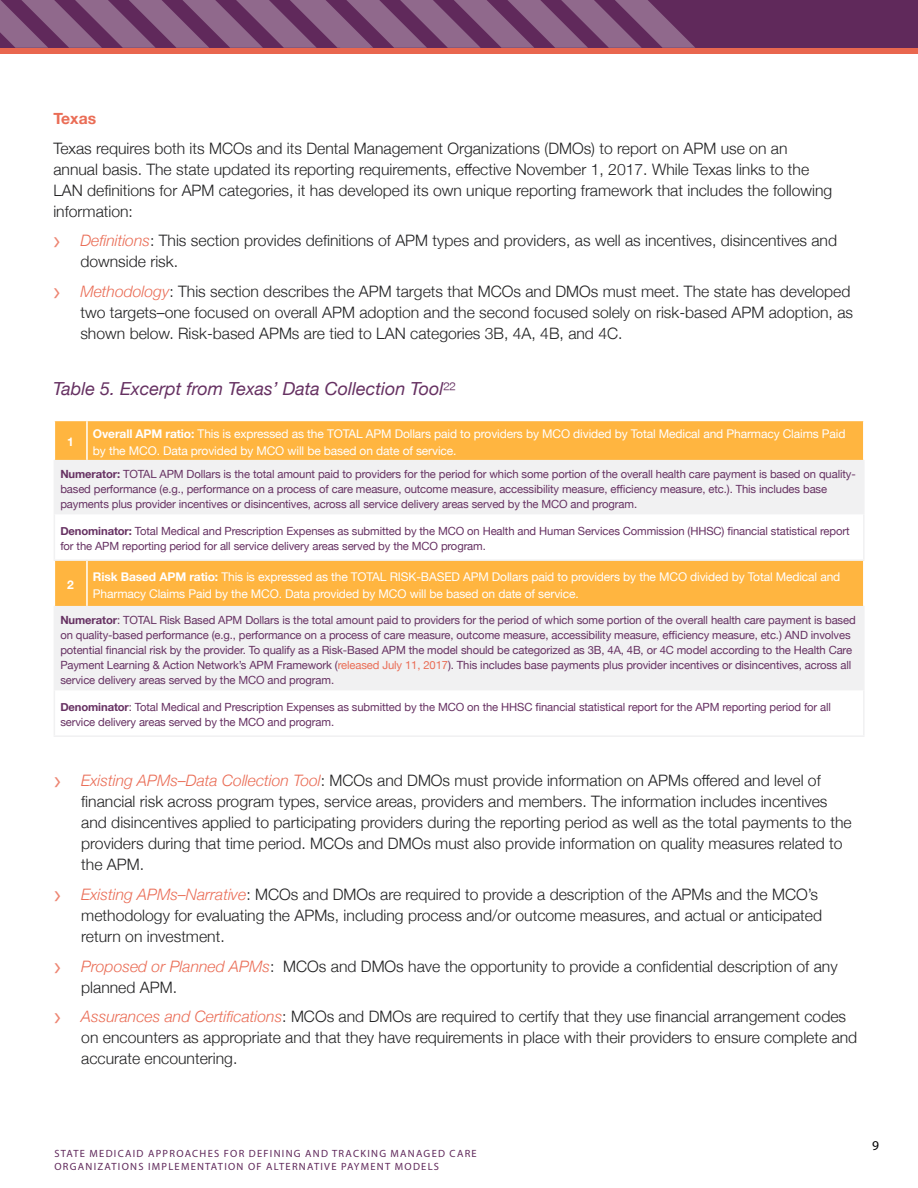
<style>
.page{position:relative;width:918px;height:1188px;background:#fff}
.page>*{position:absolute;margin:0;border:0;box-sizing:border-box;transform-origin:0 0}
.t1{font:italic 18px "Helvetica Neue";color:#663162}
.t2{font:300 15.75px/21px "Helvetica Neue";color:#222223}
.t3{font:700 15.75px "Helvetica Neue";color:#ea6d56}
.t4{font:13.5px "Myriad Pro";color:#000}
.t5{font:12px/16.5px "Helvetica Neue";letter-spacing:-.01em;color:#fff}
.t6{font:700 12px "Helvetica Neue";color:#fff}
.t7{font:11.25px/15px "Helvetica Neue";letter-spacing:-.01em;color:#663162}
.t8{font:10.5px/12.6px "Myriad Pro";letter-spacing:.12em;color:#60295b}
.s1{font-family:"Myriad Pro";font-weight:400;font-size:27px;color:#ed8572}
.s2{font-style:italic;color:#ea6d56}
.s3{font-weight:300;font-style:normal}
.s4{font-weight:700}
.s5{color:#ea6d56}
</style>
<div class="page">
<div style="left:0;top:0;width:918px;height:49px;background:#60295b"></div>
<div style="left:0;top:48px;width:918px;height:5px;background:#e9674f"></div>
<svg style="left:0;top:0;width:695px;height:48px"></svg>
<div style="left:55px;top:421px;width:808px;height:39px;background:#ffb540"></div>
<div style="left:55px;top:461px;width:808px;height:52px;background:#f1f1f2"></div>
<div style="left:55px;top:607px;width:808px;height:82px;background:#f1f1f2"></div>
<div style="left:55px;top:561px;width:808px;height:45px;background:#ffb540"></div>
<hr style="left:86px;top:421px;width:2px;height:39px;background:#fff">
<hr style="left:54px;top:461px;width:1px;height:52px;background:#f1f1f2">
<hr style="left:54px;top:607px;width:1px;height:82px;background:#f1f1f2">
<hr style="left:54px;top:460px;width:33px;height:1px;background:#f1f1f2">
<hr style="left:87px;top:460px;width:778px;height:1px;background:#f1f1f2">
<hr style="left:863px;top:461px;width:2px;height:52px;background:#f1f1f2">
<hr style="left:863px;top:607px;width:2px;height:82px;background:#f1f1f2">
<hr style="left:86px;top:561px;width:2px;height:45px;background:#fff">
<hr style="left:54px;top:606px;width:33px;height:1px;background:#f1f1f2">
<hr style="left:87px;top:606px;width:778px;height:1px;background:#f1f1f2">
<hr style="left:54px;top:514px;width:1px;height:45px;background:#f1f1f2">
<hr style="left:54px;top:513px;width:33px;height:1px;background:#f1f1f2">
<hr style="left:87px;top:513px;width:778px;height:1px;background:#f1f1f2">
<hr style="left:863px;top:514px;width:2px;height:45px;background:#f1f1f2">
<hr style="left:54px;top:559px;width:33px;height:2px;background:#f1f1f2">
<hr style="left:87px;top:559px;width:778px;height:2px;background:#f1f1f2">
<hr style="left:54px;top:689px;width:33px;height:1px;background:#f1f1f2">
<hr style="left:54px;top:690px;width:1px;height:45px;background:#f1f1f2">
<hr style="left:87px;top:689px;width:778px;height:1px;background:#f1f1f2">
<hr style="left:863px;top:690px;width:2px;height:45px;background:#f1f1f2">
<hr style="left:54px;top:735px;width:33px;height:2px;background:#f1f1f2">
<hr style="left:87px;top:735px;width:778px;height:2px;background:#f1f1f2">
<p class="t3" style="left:53px;top:106px;width:44px">Texas</p>
<p class="t2" style="left:53px;top:136px;width:781px">Texas requires both its MCOs and its Dental Management Organizations (DMOs) to report on APM use on an annual basis. The state updated its reporting requirements, effective November 1, 2017. While Texas links to the LAN definitions for APM categories, it has developed its own unique reporting framework that includes the following information:</p>
<p class="t2" style="left:80px;top:229px;width:758px;text-indent:-27px"><span class="s1">›</span> <span class="s2">Definitions</span>: This section provides definitions of APM types and providers, as well as incentives, disincentives and downside risk.</p>
<p class="t2" style="left:80px;top:280px;width:774px;text-indent:-27px"><span class="s1">›</span> <span class="s2">Methodology</span>: This section describes the APM targets that MCOs and DMOs must meet. The state has developed two targets–one focused on overall APM adoption and the second focused solely on risk-based APM adoption, as shown below. Risk-based APMs are tied to LAN categories 3B, 4A, 4B, and 4C.</p>
<p class="t1" style="left:53px;top:376px;width:404px">Table 5. Excerpt from Texas’ Data Collection Tool<span class="s3">²²</span></p>
<p class="t6" style="left:67px;top:433px;width:8px">1</p>
<p class="t5" style="left:93px;top:426px;width:754px"><span class="s4">Overall APM ratio:</span> This is expressed as the TOTAL APM Dollars paid to providers by MCO divided by Total Medical and Pharmacy Claims Paid by the MCO. Data provided by MCO will be based on date of service.</p>
<p class="t7" style="left:60px;top:467px;width:797px"><span class="s4">Numerator:</span> TOTAL APM Dollars is the total amount paid to providers for the period for which some portion of the overall health care payment is based on quality&shy;based performance (e.g., performance on a process of care measure, outcome measure, accessibility measure, efficiency measure, etc.). This includes base payments plus provider incentives or disincentives, across all service delivery areas served by the MCO and program.</p>
<p class="t7" style="left:60px;top:524px;width:791px"><span class="s4">Denominator:</span> Total Medical and Prescription Expenses as submitted by the MCO on Health and Human Services Commission (HHSC) financial statistical report for the APM reporting period for all service delivery areas served by the MCO program.</p>
<p class="t6" style="left:67px;top:576px;width:8px">2</p>
<p class="t5" style="left:93px;top:569px;width:749px"><span class="s4">Risk Based APM ratio:</span> This is expressed as the TOTAL RISK-BASED APM Dollars paid to providers by the MCO divided by Total Medical and<br>Pharmacy Claims Paid by the MCO. Data provided by MCO will be based on date of service.</p>
<p class="t7" style="left:60px;top:613px;width:797px"><span class="s4">Numerator</span>: TOTAL Risk Based APM Dollars is the total amount paid to providers for the period of which some portion of the overall health care payment is based on quality-based performance (e.g., performance on a process of care measure, outcome measure, accessibility measure, efficiency measure, etc.) AND involves potential financial risk by the provider. To qualify as a Risk-Based APM the model should be categorized as 3B, 4A, 4B, or 4C model according to the Health Care Payment Learning &amp; Action Network’s APM Framework (<span class="s5">released July 11, 2017</span>). This includes base payments plus provider incentives or disincentives, across all service delivery areas served by the MCO and program.</p>
<p class="t7" style="left:60px;top:700px;width:772px"><span class="s4">Denominator</span>: Total Medical and Prescription Expenses as submitted by the MCO on the HHSC financial statistical report for the APM reporting period for all service delivery areas served by the MCO and program.</p>
<p class="t2" style="left:81px;top:769px;width:772px;text-indent:-27px"><span class="s1">›</span> <span class="s2">Existing APMs–Data Collection Tool</span>: MCOs and DMOs must provide information on APMs offered and level of financial risk across program types, service areas, providers and members. The information includes incentives and disincentives applied to participating providers during the reporting period as well as the total payments to the providers during that time period. MCOs and DMOs must also provide information on quality measures related to the APM.</p>
<p class="t2" style="left:81px;top:883px;width:742px;text-indent:-27px"><span class="s1">›</span> <span class="s2">Existing APMs–Narrative</span>: MCOs and DMOs are required to provide a description of the APMs and the MCO’s methodology for evaluating the APMs, including process and/or outcome measures, and actual or anticipated return on investment.</p>
<p class="t2" style="left:81px;top:954px;width:758px;text-indent:-27px"><span class="s1">›</span> <span class="s2">Proposed or Planned APMs</span>: MCOs and DMOs have the opportunity to provide a confidential description of any planned APM.</p>
<p class="t2" style="left:81px;top:1005px;width:778px;text-indent:-27px"><span class="s1">›</span> <span class="s2">Assurances and Certifications</span>: MCOs and DMOs are required to certify that they use financial arrangement codes on encounters as appropriate and that they have requirements in place with their providers to ensure complete and accurate encountering.</p>
<p class="t8" style="left:54px;top:1147px;width:424px">STATE MEDICAID APPROACHES FOR DEFINING AND TRACKING MANAGED CARE<br>ORGANIZATIONS IMPLEMENTATION OF ALTERNATIVE PAYMENT MODELS</p>
<p class="t4" style="left:872px;top:1137px;width:8px">9</p>
</div>
